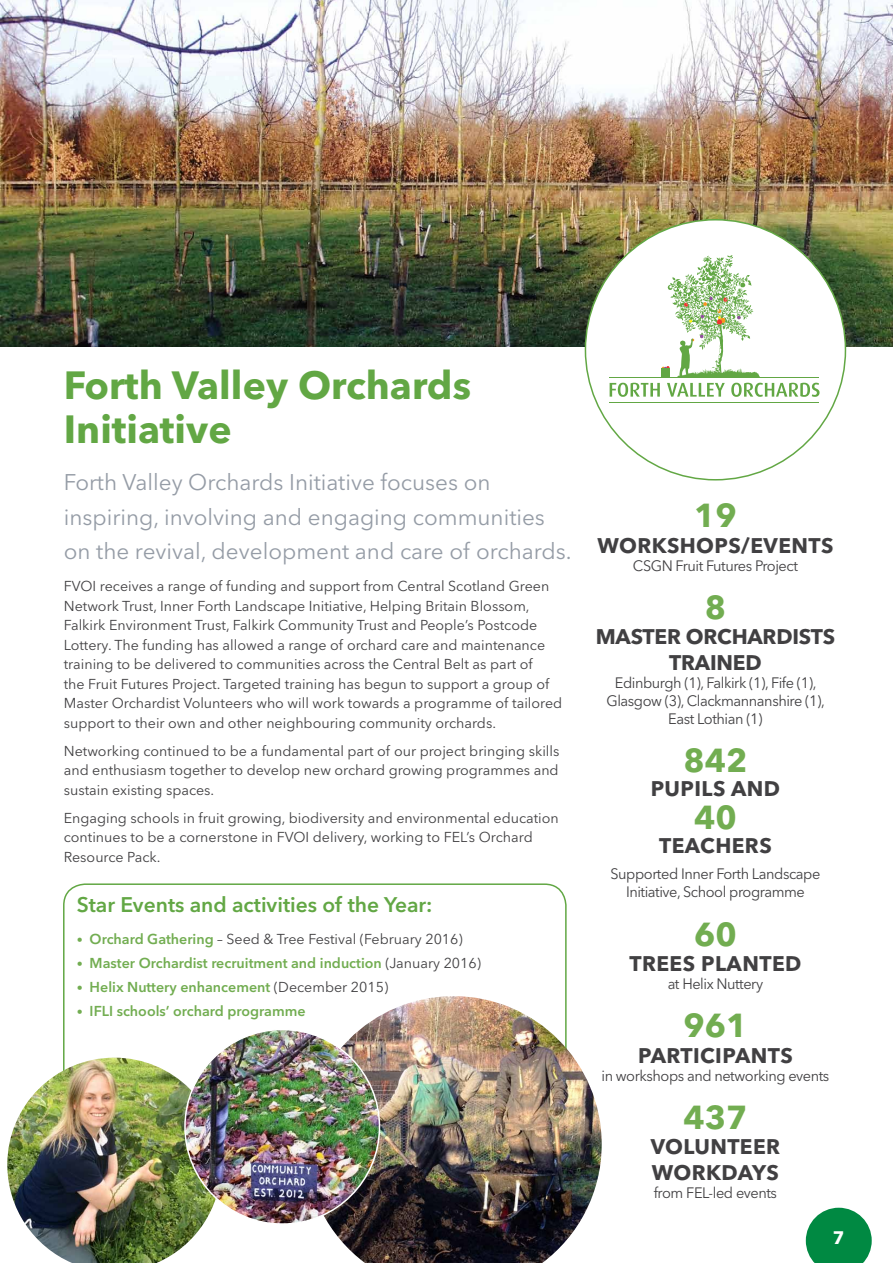
<style>
.page{position:relative;width:893px;height:1263px;background:#fff}
.page>*{position:absolute;margin:0;border:0;box-sizing:border-box;transform-origin:0 0}
.t1{font:700 39px/43.5px "Avenir Next LT Pro";letter-spacing:-.005em;color:#62a744}
.t2{font:700 33px "Avenir Next LT Pro";color:#72ad51}
.t3{font:22.5px/34.5px "Avenir Next LT Pro";color:#959ca6}
.t4{font:700 21px/25.5px "Avenir Next LT Pro";letter-spacing:.02em;color:#414042}
.t5{font:600 21px "Avenir Next LT Pro";color:#62a744}
.t6{font:700 18px "Avenir Next LT Pro";color:#fff}
.t7{font:15px/18px "Avenir Next LT Pro";letter-spacing:-.03em;color:#414042;text-align:center}
.t8{font:14.25px/19.5px "Avenir Next LT Pro";color:#414042}
.t9{font:600 14.25px "Avenir Next LT Pro";color:#72ad51}
.s1{font-weight:600;font-size:12px;color:#72ad51}
.s2{font-weight:600;color:#72ad51}
.s3{font-size:12px}
.s4{font-weight:400;color:#414042}
</style>
<div class="page">
<img style="left:0;top:0;width:893px;height:347px">
<div style="left:585px;top:220px;width:260px;height:260px;background:#fff;border-radius:50%"></div>
<hr style="left:609px;top:402px;width:210px;height:1px;background:#62a744">
<hr style="left:609px;top:377px;width:210px;height:1px;background:#62a744">
<svg style="left:610px;top:255px;width:209px;height:142px"></svg>
<img style="left:323px;top:996px;width:279px;height:267px">
<img style="left:7px;top:1058px;width:210px;height:205px">
<img style="left:185px;top:1029px;width:194px;height:195px;border-radius:97px">
<svg style="left:806px;top:1208px;width:66px;height:55px;background:#289b60"></svg>
<h1 class="t1" style="left:64px;top:364px;width:409px">FORTH VALLEY ORCHARDS<br>INITIATIVE</h1>
<h3 class="t3" style="left:64px;top:465px;width:509px">Forth Valley Orchards Initiative focuses on inspiring, involving and engaging communities on the revival, development and care of orchards.</h3>
<p class="t8" style="left:64px;top:577px;width:500px">FVOI receives a range of funding and support from Central Scotland Green Network Trust, Inner Forth Landscape Initiative, Helping Britain Blossom, Falkirk Environment Trust, Falkirk Community Trust and People’s Postcode Lottery. The funding has allowed a range of orchard care and maintenance training to be delivered to communities across the Central Belt as part of<br>the Fruit Futures Project. Targeted training has begun to support a group of Master Orchardist Volunteers who will work towards a programme of tailored support to their own and other neighbouring community orchards.</p>
<p class="t8" style="left:64px;top:741px;width:497px;text-align:justify">Networking continued to be a fundamental part of our project bringing skills and enthusiasm together to develop new orchard growing programmes and sustain existing spaces.</p>
<p class="t8" style="left:64px;top:808px;width:496px">Engaging schools in fruit growing, biodiversity and environmental education continues to be a cornerstone in FVOI delivery, working to FEL’s Orchard<br>Resource Pack.</p>
<h3 class="t5" style="left:77px;top:892px;width:357px">Star Events and activities of the Year:</h3>
<p class="t8" style="left:77px;top:929px;width:387px"><span class="s1">•</span> <span class="s2">Orchard Gathering</span> – Seed &amp; Tree Festival (February 2016)</p>
<p class="t9" style="left:77px;top:954px;width:406px"><span class="s3">•</span> Master Orchardist recruitment and induction <span class="s4">(January 2016)</span></p>
<p class="t9" style="left:77px;top:978px;width:313px"><span class="s3">•</span> Helix Nuttery enhancement <span class="s4">(December 2015)</span></p>
<p class="t9" style="left:77px;top:1002px;width:230px"><span class="s3">•</span> IFLI schools’ orchard programme</p>
<h2 class="t2" style="left:694px;top:495px;width:44px">19</h2>
<h3 class="t4" style="left:597px;top:532px;width:55px">WORKSH</h3>
<h3 class="t4" style="left:696px;top:532px;width:136px">OPS/EVENTS</h3>
<p class="t7" style="left:633px;top:556px;width:166px">CSGN Fruit Futures Project</p>
<h2 class="t2" style="left:705px;top:587px;width:23px">8</h2>
<h3 class="t4" style="left:596px;top:624px;width:107px">MASTER ORCHARD</h3>
<h3 class="t4" style="left:792px;top:624px;width:42px">ISTS</h3>
<h3 class="t4" style="left:669px;top:649px;width:92px">TRAINED</h3>
<p class="t7" style="left:606px;top:673px;width:220px">Edinburgh (1), Falkirk (1), Fife (1),<br>Glasgow (3), Clackmannanshire (1),<br>East Lothian (1)</p>
<h2 class="t2" style="left:683px;top:740px;width:65px">842</h2>
<h3 class="t4" style="left:651px;top:776px;width:128px">PUPILS AND</h3>
<h2 class="t2" style="left:694px;top:797px;width:44px">40</h2>
<h3 class="t4" style="left:659px;top:833px;width:42px">TEACH</h3>
<h3 class="t4" style="left:732px;top:833px;width:27px">ERS</h3>
<p class="t7" style="left:610px;top:865px;width:211px">Supported Inner Forth Landscape<br>Initiative, School programme</p>
<h2 class="t2" style="left:694px;top:914px;width:44px">60</h2>
<h3 class="t4" style="left:629px;top:951px;width:171px">TREES PLANTED</h3>
<p class="t7" style="left:668px;top:975px;width:97px">at Helix Nuttery</p>
<h2 class="t2" style="left:683px;top:1005px;width:65px">961</h2>
<h3 class="t4" style="left:638px;top:1042px;width:154px">PARTICIPANTS</h3>
<p class="t7" style="left:601px;top:1066px;width:229px">in workshops and networking events</p>
<h2 class="t2" style="left:683px;top:1097px;width:65px">437</h2>
<h3 class="t4" style="left:651px;top:1134px;width:125px">VOLUNTEER<br>WORKDAYS</h3>
<p class="t7" style="left:654px;top:1183px;width:125px">from FEL-led events</p>
<p class="t6" style="left:833px;top:1226px;width:13px">7</p>
</div>
